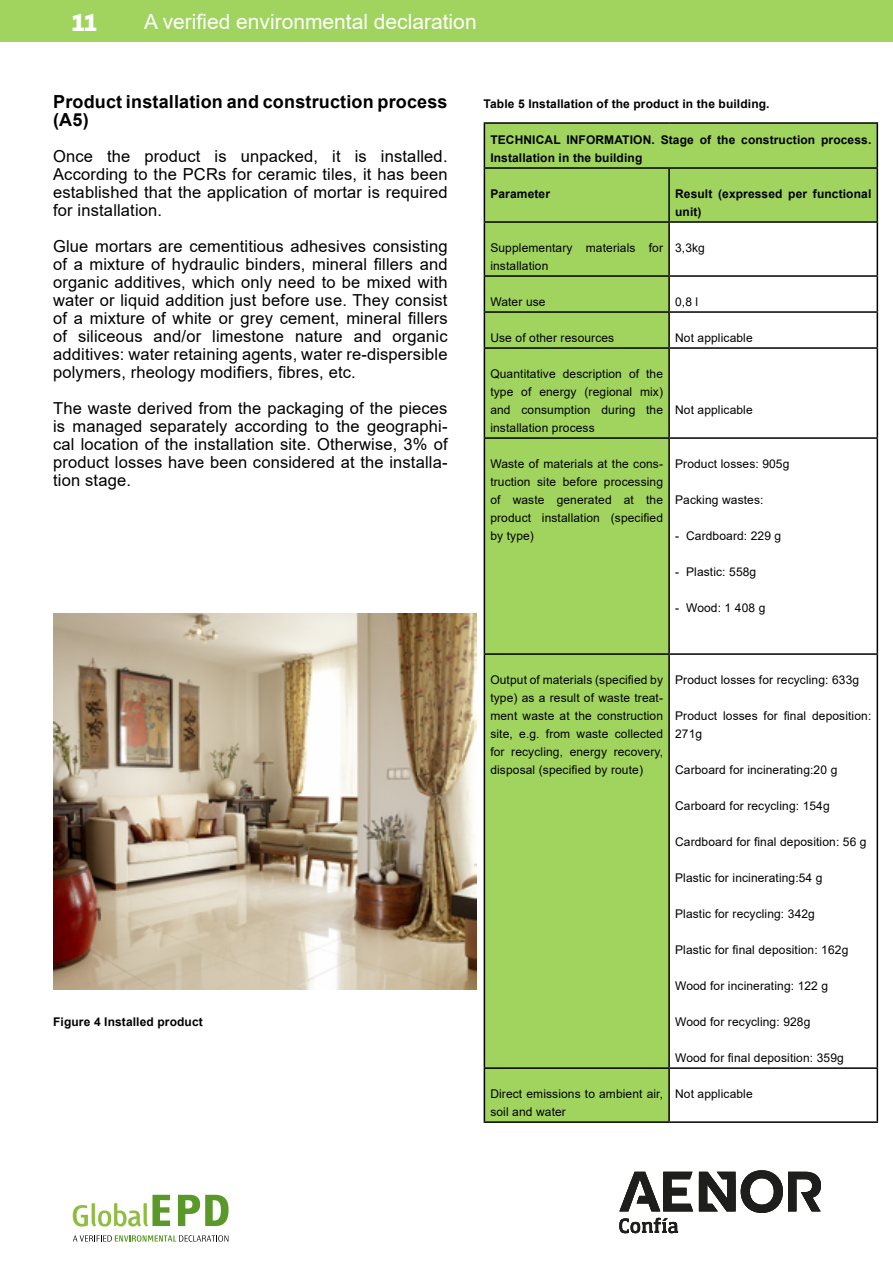
<style>
.page{position:relative;width:893px;height:1263px;background:#fff}
.page>*{position:absolute;margin:0;border:0;box-sizing:border-box;transform-origin:0 0}
.t1{font:27px "AENOR Fontana ND Titulares";color:#fff}
.t2{font:21px "Arial";color:#fff}
.t3{font:700 18px/18px "Arial";letter-spacing:.01em;color:#000}
.t4{font:16.5px/18px "Arial";letter-spacing:.01em;color:#000;text-align:justify}
.t5{font:12px/18px "Arial";letter-spacing:.01em;color:#000}
.t6{font:700 12px/18px "Arial";letter-spacing:.01em;color:#000}
</style>
<div class="page">
<div style="left:0;top:0;width:893px;height:42px;background:#a0d45e"></div>
<svg style="left:73px;top:1235px;width:155px;height:7px"></svg>
<svg style="left:73px;top:1195px;width:97px;height:31px"></svg>
<svg style="left:178px;top:1195px;width:51px;height:31px"></svg>
<svg style="left:619px;top:1218px;width:59px;height:15px"></svg>
<svg style="left:619px;top:1172px;width:74px;height:39px"></svg>
<svg style="left:699px;top:1170px;width:122px;height:43px"></svg>
<svg style="left:485px;top:124px;width:392px;height:997px;fill:#a0d45e"></svg>
<hr style="left:484px;top:223px;width:1px;height:52px;background:#000">
<hr style="left:668px;top:223px;width:2px;height:52px;background:#000">
<hr style="left:877px;top:223px;width:1px;height:52px;background:#000">
<hr style="left:484px;top:275px;width:185px;height:2px;background:#000">
<hr style="left:484px;top:277px;width:1px;height:34px;background:#000">
<hr style="left:669px;top:275px;width:209px;height:2px;background:#000">
<hr style="left:668px;top:277px;width:2px;height:34px;background:#000">
<hr style="left:877px;top:277px;width:1px;height:34px;background:#000">
<hr style="left:484px;top:311px;width:185px;height:2px;background:#000">
<hr style="left:484px;top:313px;width:1px;height:34px;background:#000">
<hr style="left:669px;top:311px;width:209px;height:2px;background:#000">
<hr style="left:668px;top:313px;width:2px;height:34px;background:#000">
<hr style="left:877px;top:313px;width:1px;height:34px;background:#000">
<hr style="left:484px;top:347px;width:185px;height:2px;background:#000">
<hr style="left:484px;top:349px;width:1px;height:88px;background:#000">
<hr style="left:669px;top:347px;width:209px;height:2px;background:#000">
<hr style="left:668px;top:349px;width:2px;height:88px;background:#000">
<hr style="left:877px;top:349px;width:1px;height:88px;background:#000">
<hr style="left:484px;top:437px;width:185px;height:2px;background:#000">
<hr style="left:484px;top:439px;width:1px;height:214px;background:#000">
<hr style="left:669px;top:437px;width:209px;height:2px;background:#000">
<hr style="left:668px;top:439px;width:2px;height:214px;background:#000">
<hr style="left:877px;top:439px;width:1px;height:214px;background:#000">
<hr style="left:484px;top:653px;width:185px;height:2px;background:#000">
<hr style="left:484px;top:655px;width:1px;height:412px;background:#000">
<hr style="left:669px;top:653px;width:209px;height:2px;background:#000">
<hr style="left:668px;top:655px;width:2px;height:412px;background:#000">
<hr style="left:877px;top:655px;width:1px;height:412px;background:#000">
<hr style="left:484px;top:1067px;width:185px;height:2px;background:#000">
<hr style="left:484px;top:1069px;width:1px;height:52px;background:#000">
<hr style="left:669px;top:1067px;width:209px;height:2px;background:#000">
<hr style="left:668px;top:1069px;width:2px;height:52px;background:#000">
<hr style="left:877px;top:1069px;width:1px;height:52px;background:#000">
<hr style="left:484px;top:1121px;width:185px;height:2px;background:#000">
<hr style="left:669px;top:1121px;width:209px;height:2px;background:#000">
<hr style="left:484px;top:169px;width:1px;height:52px;background:#000">
<hr style="left:668px;top:169px;width:2px;height:52px;background:#000">
<hr style="left:877px;top:169px;width:1px;height:52px;background:#000">
<hr style="left:484px;top:221px;width:185px;height:2px;background:#000">
<hr style="left:669px;top:221px;width:209px;height:2px;background:#000">
<hr style="left:484px;top:122px;width:185px;height:2px;background:#000">
<hr style="left:484px;top:124px;width:1px;height:43px;background:#000">
<hr style="left:669px;top:122px;width:209px;height:2px;background:#000">
<hr style="left:877px;top:124px;width:1px;height:43px;background:#000">
<hr style="left:484px;top:167px;width:185px;height:2px;background:#000">
<hr style="left:669px;top:167px;width:209px;height:2px;background:#000">
<img style="left:53px;top:613px;width:423px;height:377px">
<h1 class="t1" style="left:72px;top:9px;width:27px">11</h1>
<h2 class="t2" style="left:144px;top:7px;width:334px">A verified environmental declaration</h2>
<h3 class="t3" style="left:53px;top:93px;width:396px">Product installation and construction process (A5)</h3>
<h3 class="t4" style="left:53px;top:147px;width:396px">Once the product is unpacked, it is installed.<br>According to the PCRs for ceramic tiles, it has been established that the application of mortar is required for installation.</h3>
<p class="t4" style="left:53px;top:237px;width:396px">Glue mortars are cementitious adhesives consisting of a mixture of hydraulic binders, mineral fillers and organic additives, which only need to be mixed with water or liquid addition just before use. They consist of a mixture of white or grey cement, mineral fillers of siliceous and/or limestone nature and organic additives: water retaining agents, water re-dispersible polymers, rheology modifiers, fibres, etc.</p>
<h3 class="t4" style="left:53px;top:399px;width:396px">The waste derived from the packaging of the pieces is managed separately according to the geographi&shy;cal location of the installation site. Otherwise, 3% of product losses have been considered at the installa&shy;tion stage.</h3>
<p class="t6" style="left:53px;top:1013px;width:151px">Figure 4 Installed product</p>
<p class="t6" style="left:484px;top:95px;width:287px">Table 5 Installation of the product in the building.</p>
<p class="t6" style="left:490px;top:131px;width:382px">TECHNICAL INFORMATION. Stage of the construction process.<br>Installation in the building</p>
<p class="t6" style="left:490px;top:185px;width:61px">Parameter</p>
<p class="t6" style="left:675px;top:185px;width:198px">Result (expressed per functional unit)</p>
<p class="t5" style="left:490px;top:239px;width:174px">Supplementary materials for installation</p>
<p class="t5" style="left:675px;top:239px;width:31px">3,3kg</p>
<p class="t5" style="left:490px;top:293px;width:57px">Water use</p>
<p class="t5" style="left:675px;top:293px;width:25px">0,8 l</p>
<p class="t5" style="left:490px;top:329px;width:125px">Use of other resources</p>
<p class="t5" style="left:675px;top:329px;width:79px">Not applicable</p>
<p class="t5" style="left:490px;top:365px;width:174px;text-align:justify">Quantitative description of the type of energy (regional mix) and consumption during the installation process</p>
<p class="t5" style="left:675px;top:401px;width:79px">Not applicable</p>
<p class="t5" style="left:490px;top:455px;width:174px;text-align:justify">Waste of materials at the cons&shy;truction site before processing of waste generated at the product installation (specified by type)</p>
<p class="t5" style="left:675px;top:455px;width:116px">Product losses: 905g</p>
<p class="t5" style="left:675px;top:491px;width:90px">Packing wastes:</p>
<p class="t5" style="left:675px;top:527px;width:108px">- Cardboard: 229 g</p>
<p class="t5" style="left:675px;top:563px;width:83px">- Plastic: 558g</p>
<p class="t5" style="left:675px;top:599px;width:92px">- Wood: 1 408 g</p>
<p class="t5" style="left:490px;top:671px;width:174px;text-align:justify">Output of materials (specified by type) as a result of waste treat&shy;ment waste at the construction site, e.g. from waste collected for recycling, energy recovery, disposal (specified by route)</p>
<p class="t5" style="left:675px;top:671px;width:186px">Product losses for recycling: 633g</p>
<p class="t5" style="left:675px;top:707px;width:198px">Product losses for final deposition:<br>271g</p>
<p class="t5" style="left:675px;top:761px;width:164px">Carboard for incinerating:20 g</p>
<p class="t5" style="left:675px;top:797px;width:156px">Carboard for recycling: 154g</p>
<p class="t5" style="left:675px;top:833px;width:193px">Cardboard for final deposition: 56 g</p>
<p class="t5" style="left:675px;top:869px;width:149px">Plastic for incinerating:54 g</p>
<p class="t5" style="left:675px;top:905px;width:141px">Plastic for recycling: 342g</p>
<p class="t5" style="left:675px;top:941px;width:175px">Plastic for final deposition: 162g</p>
<p class="t5" style="left:675px;top:977px;width:155px">Wood for incinerating: 122 g</p>
<p class="t5" style="left:675px;top:1013px;width:137px">Wood for recycling: 928g</p>
<p class="t5" style="left:675px;top:1049px;width:170px">Wood for final deposition: 359g</p>
<p class="t5" style="left:490px;top:1085px;width:174px">Direct emissions to ambient air, soil and water</p>
<p class="t5" style="left:675px;top:1085px;width:79px">Not applicable</p>
</div>
